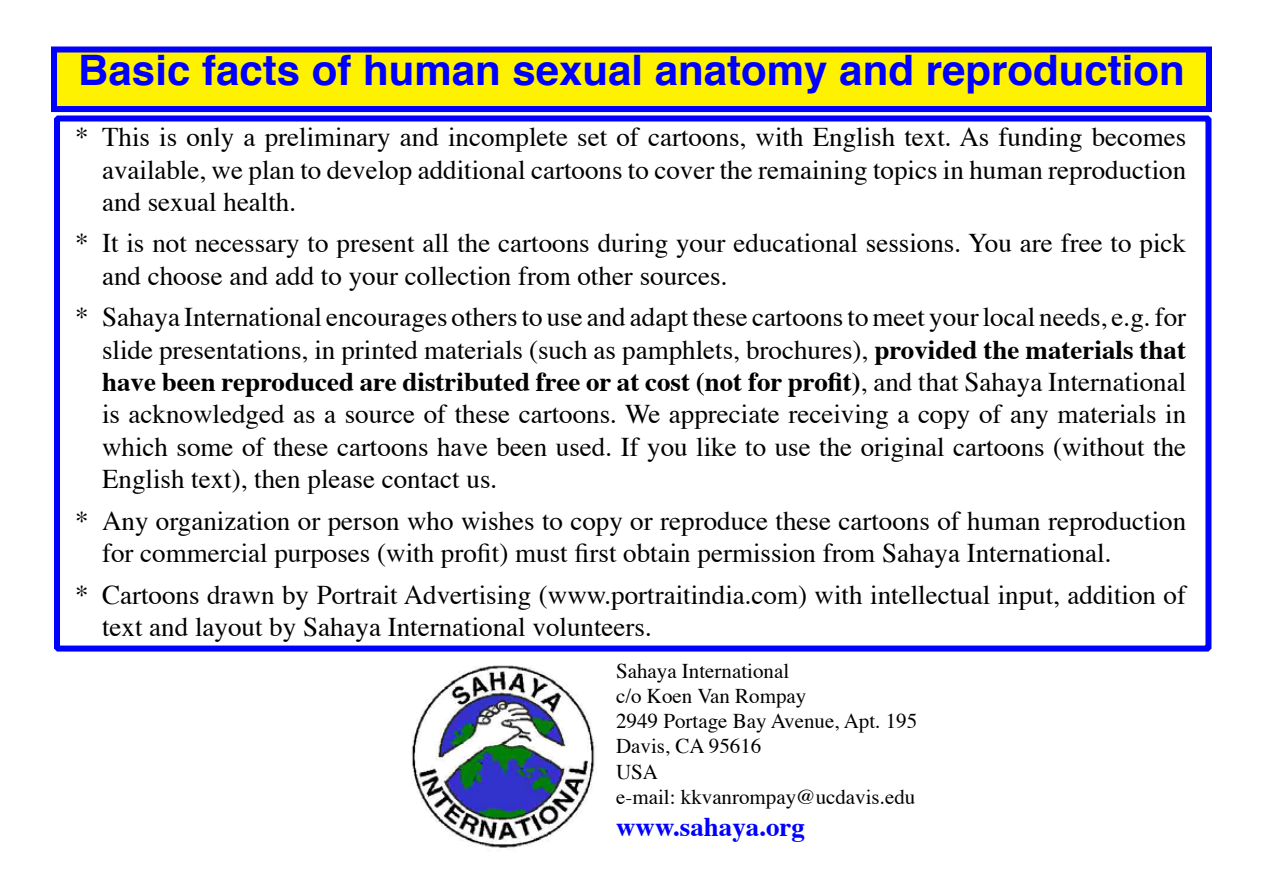
<style>
.page{position:relative;width:1263px;height:893px;background:#fff}
.page>*{position:absolute;margin:0;border:0;box-sizing:border-box;transform-origin:0 0}
.t1{font:700 42px "Helvetica";color:#00f}
.t2{font:27px/32.4px "Times";color:#000}
.t3{font:700 27px "Times";color:#00f}
.t4{font:21px/25.2px "Times";color:#000}
.s1{font-weight:700}
</style>
<div class="page">
<img style="left:411px;top:665px;width:184px;height:185px">
<div style="left:54px;top:50px;width:1155px;height:59px;background:#fff200"></div>
<div style="left:51px;top:46px;width:1161px;height:66px;border:6px solid #00f"></div>
<div style="left:54px;top:116px;width:1157px;height:536px;border:6px solid #00f"></div>
<h1 class="t1" style="left:78px;top:32px;width:1108px">Basic facts of human sexual anatomy and reproduction</h1>
<p class="t2" style="left:102px;top:119px;width:1086px;text-align:justify">This is only a preliminary and incomplete set of cartoons, with English text. As funding becomes available, we plan to develop additional cartoons to cover the remaining topics in human reproduction and sexual health.</p>
<p class="t2" style="left:102px;top:225px;width:1085px">It is not necessary to present all the cartoons during your educational sessions. You are free to pick and choose and add to your collection from other sources.</p>
<p class="t2" style="left:102px;top:299px;width:1086px;text-align:justify">Sahaya International encourages others to use and adapt these cartoons to meet your local needs, e.g. for slide presentations, in printed materials (such as pamphlets, brochures), <span class="s1">provided the materials that have been reproduced are distributed free or at cost (not for profit)</span>, and that Sahaya International is acknowledged as a source of these cartoons. We appreciate receiving a copy of any materials in which some of these cartoons have been used. If you like to use the original cartoons (without the English text), then please contact us.</p>
<p class="t2" style="left:102px;top:502px;width:1086px">Any organization or person who wishes to copy or reproduce these cartoons of human reproduction for commercial purposes (with profit) must first obtain permission from Sahaya International.</p>
<p class="t2" style="left:102px;top:576px;width:1085px">Cartoons drawn by Portrait Advertising (www.portraitindia.com) with intellectual input, addition of text and layout by Sahaya International volunteers.</p>
<p class="t2" style="left:75px;top:119px;width:15px">*</p>
<p class="t2" style="left:75px;top:225px;width:15px">*</p>
<p class="t2" style="left:75px;top:299px;width:15px">*</p>
<p class="t2" style="left:75px;top:502px;width:15px">*</p>
<p class="t2" style="left:75px;top:576px;width:15px">*</p>
<p class="t4" style="left:616px;top:656px;width:303px">Sahaya International<br>c/o Koen Van Rompay<br>2949 Portage Bay Avenue, Apt. 195<br>Davis, CA 95616<br>USA<br>e-mail: kkvanrompay@ucdavis.edu</p>
<p class="t3" style="left:616px;top:801px;width:191px">www.sahaya.org</p>
</div>
